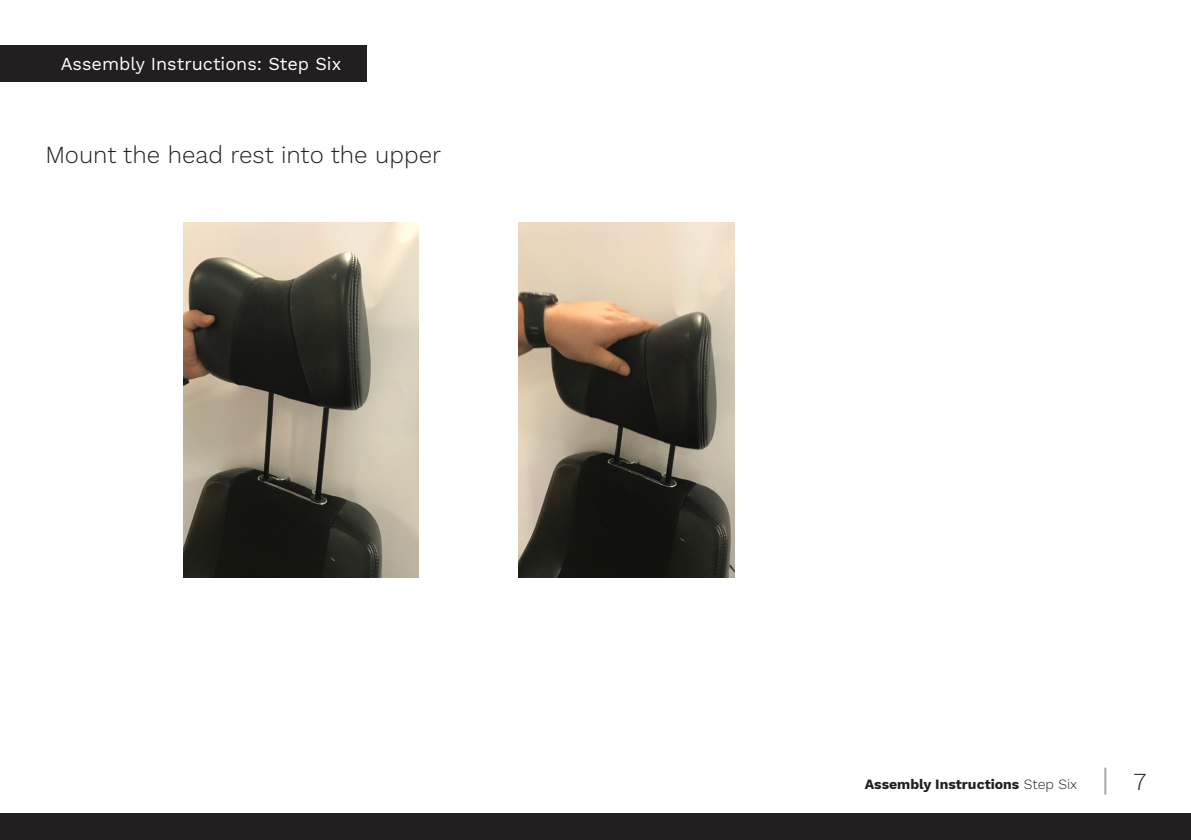
<style>
.page{position:relative;width:1191px;height:840px;background:#fff}
.page>*{position:absolute;margin:0;border:0;box-sizing:border-box;transform-origin:0 0}
.t1{font:300 24px "Work Sans";color:#231f20}
.t2{font:18px "Work Sans";color:#fff}
.t3{font:700 14px "Work Sans";color:#231f20}
.s1{font-weight:300}
</style>
<div class="page">
<hr style="left:1104px;top:767px;width:2px;height:27px;background:#231f20">
<div style="left:0;top:812px;width:1191px;height:27px;background:#231f20"></div>
<div style="left:0;top:45px;width:366px;height:37px;background:#231f20"></div>
<img style="left:183px;top:223px;width:235px;height:354px">
<img style="left:519px;top:223px;width:215px;height:353px">
<p class="t2" style="left:61px;top:53px;width:282px">Assembly Instructions: Step Six</p>
<p class="t1" style="left:45px;top:140px;width:397px">Mount the head rest into the upper</p>
<p class="t3" style="left:864px;top:775px;width:214px">Assembly Instructions <span class="s1">Step Six</span></p>
<p class="t1" style="left:1133px;top:767px;width:14px">7</p>
</div>
